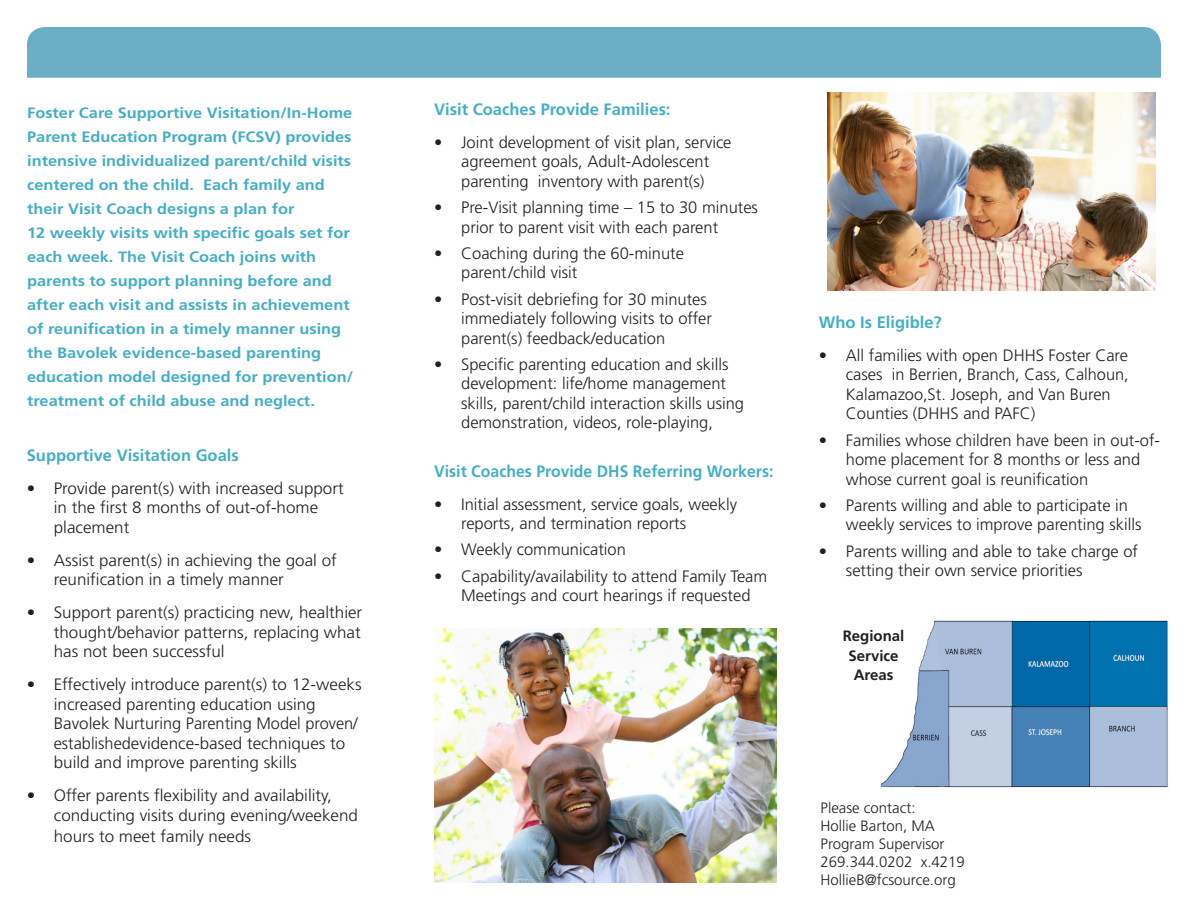
<style>
.page{position:relative;width:1188px;height:918px;background:#fff}
.page>*{position:absolute;margin:0;border:0;box-sizing:border-box;transform-origin:0 0}
.t1{font:300 16.5px/19.5px "Frutiger";color:#231f20}
.t2{font:700 16.5px "Frutiger";color:#44aec5}
.t3{font:700 16.5px "Frutiger";color:#44aec5;scale:.96 1}
.t4{font:700 15px/24px "Frutiger";color:#44aec5;scale:1.09 1}
.t5{font:300 15px "Frutiger";color:#231f20}
.t6{font:700 15px "Frutiger";color:#231f20}
</style>
<div class="page">
<div style="left:27px;top:27px;width:1134px;height:51px;background:#6caec4"></div>
<img style="left:881px;top:620px;width:289px;height:168px">
<img style="left:434px;top:628px;width:342px;height:254px">
<img style="left:828px;top:92px;width:327px;height:199px">
<p class="t4" style="left:27px;top:100px;width:300px;text-align:justify">Foster Care Supportive Visitation/In-Home Parent Education Program (FCSV) provides intensive individualized parent/child visits centered on the child. Each family and</p>
<p class="t4" style="left:27px;top:196px;width:247px">their Visit Coach designs a plan for</p>
<p class="t4" style="left:27px;top:220px;width:297px">12 weekly visits with specific goals set for</p>
<p class="t4" style="left:27px;top:244px;width:267px">each week. The Visit Coach joins with</p>
<p class="t4" style="left:27px;top:268px;width:281px">parents to support planning before and</p>
<p class="t4" style="left:27px;top:292px;width:297px">after each visit and assists in achievement of reunification in a timely manner using the Bavolek evidence-based parenting</p>
<p class="t4" style="left:27px;top:364px;width:300px">education model designed for prevention/ treatment of child abuse and neglect.</p>
<p class="t2" style="left:27px;top:445px;width:213px">Supportive Visitation Goals</p>
<p class="t1" style="left:54px;top:478px;width:291px;text-indent:-27px">• Provide parent(s) with increased support in the first 8 months of out-of-home placement</p>
<p class="t1" style="left:54px;top:550px;width:285px;text-indent:-27px">• Assist parent(s) in achieving the goal of reunification in a timely manner</p>
<p class="t1" style="left:54px;top:603px;width:310px;text-align:justify;text-indent:-27px">• Support parent(s) practicing new, healthier thought/behavior patterns, replacing what has not been successful</p>
<p class="t1" style="left:54px;top:675px;width:309px;text-indent:-27px">• Effectively introduce parent(s) to 12-weeks increased parenting education using Bavolek Nurturing Parenting Model proven/ establishedevidence-based techniques to build and improve parenting skills</p>
<p class="t1" style="left:54px;top:786px;width:306px;text-indent:-27px">• Offer parents flexibility and availability, conducting visits during evening/weekend</p>
<p class="t1" style="left:54px;top:826px;width:199px">hours to meet family needs</p>
<p class="t2" style="left:434px;top:100px;width:238px">Visit Coaches Provide Families:</p>
<p class="t1" style="left:434px;top:132px;width:299px;text-align:center">• Joint development of visit plan, service agreement goals, Adult-Adolescent parenting inventory with parent(s)</p>
<p class="t1" style="left:461px;top:198px;width:298px;text-indent:-27px">• Pre-Visit planning time – 15 to 30 minutes prior to parent visit with each parent</p>
<p class="t1" style="left:461px;top:243px;width:224px;text-indent:-27px">• Coaching during the 60-minute parent/child visit</p>
<p class="t1" style="left:461px;top:289px;width:252px;text-indent:-27px">• Post-visit debriefing for 30 minutes immediately following visits to offer parent(s) feedback/education</p>
<p class="t1" style="left:461px;top:354px;width:284px;text-indent:-27px">• Specific parenting education and skills development: life/home management skills, parent/child interaction skills using demonstration, videos, role-playing,</p>
<p class="t3" style="left:434px;top:461px;width:355px">Visit Coaches Provide DHS Referring Workers:</p>
<p class="t1" style="left:461px;top:494px;width:277px;text-indent:-27px">• Initial assessment, service goals, weekly reports, and termination reports</p>
<p class="t1" style="left:434px;top:540px;width:193px">• Weekly communication</p>
<p class="t1" style="left:461px;top:566px;width:308px;text-indent:-27px">• Capability/availability to attend Family Team<br>Meetings and court hearings if requested</p>
<p class="t2" style="left:819px;top:313px;width:124px">Who Is Eligible?</p>
<p class="t1" style="left:846px;top:345px;width:284px;text-indent:-27px">• All families with open DHHS Foster Care cases in Berrien, Branch, Cass, Calhoun, Kalamazoo,St. Joseph, and Van Buren Counties (DHHS and PAFC)</p>
<p class="t1" style="left:846px;top:430px;width:316px;text-indent:-27px">• Families whose children have been in out-of&shy;home placement for 8 months or less and whose current goal is reunification</p>
<p class="t1" style="left:846px;top:495px;width:297px;text-indent:-27px">• Parents willing and able to participate in weekly services to improve parenting skills</p>
<p class="t1" style="left:846px;top:541px;width:294px;text-indent:-27px">• Parents willing and able to take charge of setting their own service priorities</p>
<p class="t6" style="left:843px;top:627px;width:63px">Regional</p>
<p class="t6" style="left:849px;top:647px;width:52px">Service</p>
<p class="t6" style="left:854px;top:666px;width:41px">Areas</p>
<p class="t5" style="left:821px;top:799px;width:96px">Please contact:</p>
<p class="t5" style="left:821px;top:817px;width:116px">Hollie Barton, MA</p>
<p class="t5" style="left:821px;top:835px;width:125px">Program Supervisor</p>
<p class="t5" style="left:821px;top:853px;width:146px">269.344.0202 x.4219</p>
<p class="t5" style="left:821px;top:871px;width:137px">HollieB@fcsource.org</p>
</div>
